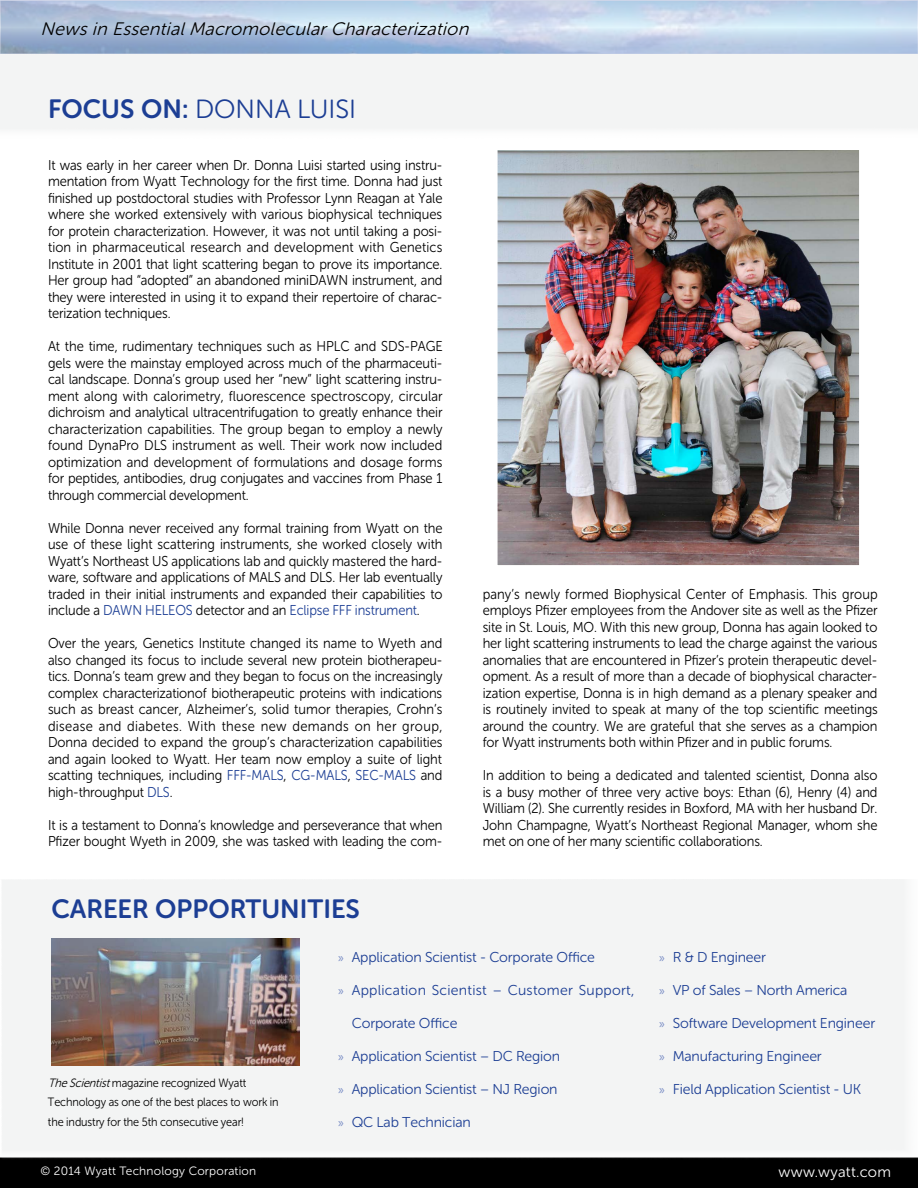
<style>
.page{position:relative;width:918px;height:1188px;background:#fff}
.page>*{position:absolute;margin:0;border:0;box-sizing:border-box;transform-origin:0 0}
.t1{font:26.25px "Museo Sans Rounded 700";color:#1c3e94}
.t2{font:26.25px "Museo Sans Rounded 300";color:#1c3e94}
.t3{font:italic 18px "Museo Sans Rounded 300";color:#000}
.t4{font:15px "Museo Sans Rounded 300";letter-spacing:.02em;color:#fff}
.t5{font:14.25px/16.5px "Museo Sans Rounded 300";letter-spacing:-.01em;color:#000;text-align:justify;scale:.92 1}
.t6{font:14.25px "Museo Sans Rounded 300";letter-spacing:-.01em;color:#1c3e94}
.t7{font:14.25px "Museo Sans Rounded 300";letter-spacing:.02em;color:#1c3e94}
.t8{font:12px/19.5px "Museo Sans Rounded 300";letter-spacing:-.01em;color:#000;scale:.92 1}
.t9{font:12px "Museo Sans Rounded 300";letter-spacing:.02em;color:#fff}
.s1{font-family:"Museo Sans Rounded 700"}
.s2{color:#1c3e94}
.s3{font-style:italic}
.s4{font-family:"Myriad Pro";font-size:13.5px;color:#778bc4}
</style>
<div class="page">
<div style="left:0;top:1183px;width:918px;height:5px;background:#000"></div>
<svg style="left:1px;top:0;width:917px;height:54px;background:#b7cbe3"></svg>
<div style="left:0;top:1158px;width:918px;height:24px;background:#000"></div>
<div style="left:0;top:1158px;width:918px;height:25px;border:1px solid #000"></div>
<div style="left:0;top:880px;width:918px;height:281px;background:#f3f4f4"></div>
<img style="left:497px;top:150px;width:363px;height:416px">
<img style="left:51px;top:939px;width:249px;height:126px">
<div style="left:0;top:54px;width:918px;height:86px;background:#f3f4f4"></div>
<p class="t3" style="left:40px;top:19px;width:434px">Newsin EssentialMacromolecularCharacterization</p>
<h1 class="t2" style="left:48px;top:95px;width:310px"><span class="s1">FOCUS ON:</span> DONNA LUISI</h1>
<p class="t5" style="left:48px;top:156px;width:430px">It was early in her career when Dr. Donna Luisi started using instru&shy;mentation from Wyatt Technology for the first time. Donna had just finished up postdoctoral studies with Professor Lynn Reagan at Yale where she worked extensively with various biophysical techniques for protein characterization. However, it was not until taking a posi&shy;tion in pharmaceutical research and development with Genetics Institute in 2001 that light scattering began to prove its importance.<br>Her group had “adopted” an abandoned miniDAWN instrument, and they were interested in using it to expand their repertoire of charac&shy;terization techniques.</p>
<p class="t5" style="left:48px;top:338px;width:431px">At the time, rudimentary techniques such as HPLC and SDS-PAGE gels were the mainstay employed across much of the pharmaceuti&shy;cal landscape. Donna’s group used her “new” light scattering instru&shy;ment along with calorimetry, fluorescence spectroscopy, circular dichroism and analytical ultracentrifugation to greatly enhance their characterization capabilities. The group began to employ a newly found DynaPro DLS instrument as well. Their work now included optimization and development of formulations and dosage forms for peptides, antibodies, drug conjugates and vaccines from Phase 1 through commercial development.</p>
<p class="t5" style="left:48px;top:519px;width:430px">While Donna never received any formal training from Wyatt on the use of these light scattering instruments, she worked closely with Wyatt’s Northeast US applications lab and quickly mastered the hard&shy;ware, software and applications of MALS and DLS. Her lab eventually traded in their initial instruments and expanded their capabilities to include a <span class="s2">DAWN HELEOS</span> detector and an <span class="s2">Eclipse FFF instrument</span>.</p>
<p class="t5" style="left:48px;top:635px;width:430px">Over the years, Genetics Institute changed its name to Wyeth and also changed its focus to include several new protein biotherapeu&shy;tics. Donna’s team grew and they began to focus on the increasingly complex characterizationof biotherapeutic proteins with indications such as breast cancer, Alzheimer’s, solid tumor therapies, Crohn’s disease and diabetes. With these new demands on her group, Donna decided to expand the group’s characterization capabilities and again looked to Wyatt. Her team now employ a suite of light scatting techniques, including <span class="s2">FFF-MALS</span>, <span class="s2">CG-MALS</span>, <span class="s2">SEC-MALS</span> and high-throughput <span class="s2">DLS</span>.</p>
<p class="t5" style="left:48px;top:816px;width:430px">It is a testament to Donna’s knowledge and perseverance that when<br>Pfizer bought Wyeth in 2009, she was tasked with leading the com-</p>
<h1 class="t1" style="left:51px;top:895px;width:310px">CAREER OPPORTUNITIES</h1>
<p class="t5" style="left:483px;top:585px;width:431px">pany’s newly formed Biophysical Center of Emphasis. This group employs Pfizer employees from the Andover site as well as the Pfizer site in St. Louis, MO. With this new group, Donna has again looked to her light scattering instruments to lead the charge against the various anomalies that are encountered in Pfizer’s protein therapeutic devel&shy;opment. As a result of more than a decade of biophysical character&shy;ization expertise, Donna is in high demand as a plenary speaker and is routinely invited to speak at many of the top scientific meetings around the country. We are grateful that she serves as a champion for Wyatt instruments both within Pfizer and in public forums.</p>
<p class="t5" style="left:483px;top:767px;width:431px">In addition to being a dedicated and talented scientist, Donna also is a busy mother of three very active boys: Ethan (6), Henry (4) and William (2). She currently resides in Boxford, MA with her husband Dr.<br>John Champagne, Wyatt’s Northeast Regional Manager, whom she met on one of her many scientific collaborations.</p>
<p class="t8" style="left:48px;top:1073px;width:252px"><span class="s3">TheScientist</span>magazine recognized Wyatt<br>Technology as one of the best places to work in the industry for the 5th consecutive year!</p>
<p class="t6" style="left:338px;top:949px;width:258px"><span class="s4">»</span> Application Scientist - Corporate Office</p>
<p class="t7" style="left:338px;top:982px;width:298px"><span class="s4">»</span> Application Scientist – Customer Support,</p>
<p class="t6" style="left:352px;top:1015px;width:107px">Corporate Office</p>
<p class="t6" style="left:338px;top:1048px;width:224px"><span class="s4">»</span> Application Scientist – DC Region</p>
<p class="t6" style="left:338px;top:1081px;width:221px"><span class="s4">»</span> Application Scientist – NJ Region</p>
<p class="t6" style="left:338px;top:1114px;width:134px"><span class="s4">»</span> QC Lab Technician</p>
<p class="t6" style="left:659px;top:949px;width:108px"><span class="s4">»</span> R &amp; D Engineer</p>
<p class="t6" style="left:659px;top:982px;width:190px"><span class="s4">»</span> VP of Sales – North America</p>
<p class="t6" style="left:659px;top:1015px;width:217px"><span class="s4">»</span> Software Development Engineer</p>
<p class="t6" style="left:659px;top:1048px;width:164px"><span class="s4">»</span> Manufacturing Engineer</p>
<p class="t6" style="left:659px;top:1081px;width:203px"><span class="s4">»</span> Field Application Scientist - UK</p>
<p class="t9" style="left:40px;top:1165px;width:217px">© 2014 Wyatt Technology Corporation</p>
<p class="t4" style="left:779px;top:1164px;width:114px">www.wyatt.com</p>
</div>
